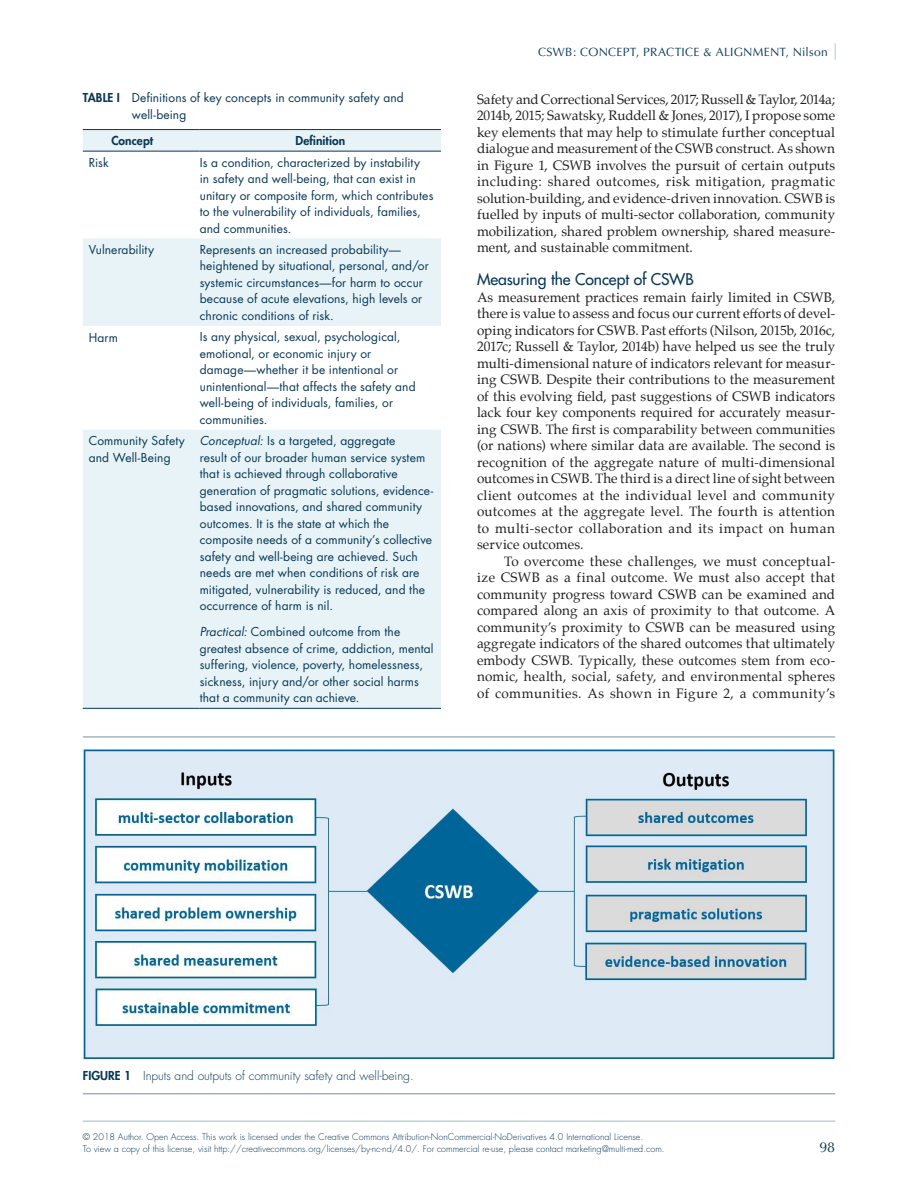
<style>
.page{position:relative;width:918px;height:1188px;background:#fff}
.page>*{position:absolute;margin:0;border:0;box-sizing:border-box;transform-origin:0 0}
.Subhead_2{font:15.75px "Futura";letter-spacing:-.01em;color:#093856}
.t1{font:14.25px "Optima";color:#093856}
.Body_text{font:13.5px/16.5px "Palatino";letter-spacing:.02em;color:#231f20;text-align:justify}
.Body_text_1st_para{font:13.5px/16.5px "Palatino";letter-spacing:.025em;color:#231f20;text-align:justify}
.Tables{font:12px/16.5px "Futura";letter-spacing:.01em;color:#093856}
.Figure_Captions{font:300 12px "Futura";color:#093856}
.t2{font:12px "Optima";letter-spacing:.02em;color:#093856}
.Tables-2{font:800 12px "Futura";letter-spacing:.01em;color:#093856}
.t3{font:300 9px/12px "Futura";color:#093856}
.s1{font-weight:800}
.s2{font-style:italic}
</style>
<div class="page">
<hr style="left:83px;top:1121px;width:752px;height:1px;background:#3a89b0">
<svg style="left:835px;top:43px;width:1px;height:17px"></svg>
<svg style="left:83px;top:130px;width:358px;height:578px;fill:#e7f3f7"></svg>
<hr style="left:83px;top:129px;width:117px;height:1px;background:#093856">
<hr style="left:200px;top:129px;width:241px;height:1px;background:#093856">
<hr style="left:83px;top:151px;width:117px;height:1px;background:#093856">
<hr style="left:200px;top:151px;width:241px;height:1px;background:#093856">
<hr style="left:83px;top:708px;width:117px;height:1px;background:#093856">
<hr style="left:200px;top:708px;width:241px;height:1px;background:#093856">
<hr style="left:83px;top:736px;width:752px;height:2px;background:#849cab">
<img style="left:83px;top:749px;width:752px;height:311px">
<hr style="left:83px;top:1093px;width:752px;height:1px;background:#849cab">
<p class="Tables" style="left:132px;top:90px;width:273px;text-indent:-49px"><span class="s1">TABLE I</span> Definitions of key concepts in community safety and well-being</p>
<p class="Tables-2" style="left:111px;top:133px;width:43px">Concept</p>
<p class="Tables-2" style="left:296px;top:133px;width:51px">Definition</p>
<p class="Tables" style="left:89px;top:154px;width:22px">Risk</p>
<p class="Tables" style="left:200px;top:154px;width:235px">Is a condition, characterized by instability<br>in safety and well-being, that can exist in unitary or composite form, which contributes to the vulnerability of individuals, families, and communities.</p>
<p class="Tables" style="left:89px;top:241px;width:67px">Vulnerability</p>
<p class="Tables" style="left:200px;top:241px;width:230px">Represents an increased probability— heightened by situational, personal, and/or systemic circumstances—for harm to occur because of acute elevations, high levels or chronic conditions of risk.</p>
<p class="Tables" style="left:89px;top:329px;width:31px">Harm</p>
<p class="Tables" style="left:200px;top:328px;width:217px">Is any physical, sexual, psychological, emotional, or economic injury or damage—whether it be intentional or unintentional—that affects the safety and well-being of individuals, families, or communities.</p>
<p class="Tables" style="left:89px;top:432px;width:98px">Community Safety and Well-Being</p>
<p class="Tables" style="left:200px;top:433px;width:235px"><span class="s2">Conceptual:</span> Is a targeted, aggregate<br>result of our broader human service system that is achieved through collaborative generation of pragmatic solutions, evidence&shy;based innovations, and shared community outcomes. It is the state at which the composite needs of a community’s collective safety and well-being are achieved. Such needs are met when conditions of risk are mitigated, vulnerability is reduced, and the occurrence of harm is nil.</p>
<p class="Tables" style="left:200px;top:623px;width:235px"><span class="s2">Practical:</span> Combined outcome from the greatest absence of crime, addiction, mental suffering, violence, poverty, homelessness, sickness, injury and/or other social harms that a community can achieve.</p>
<p class="t2" style="left:538px;top:45px;width:291px">CSWB: CONCEPT, PRACTICE &amp; ALIGNMENT, Nilson</p>
<p class="Body_text" style="left:477px;top:91px;width:360px">Safety and Correctional Services, 2017; Russell &amp; Taylor, 2014a; 2014b, 2015; Sawatsky, Ruddell &amp; Jones, 2017), I propose some key elements that may help to stimulate further conceptual dialogue and measurement of the CSWB construct. As shown in Figure 1, CSWB involves the pursuit of certain outputs including: shared outcomes, risk mitigation, pragmatic solution-building, and evidence-driven innovation. CSWB is fuelled by inputs of multi-sector collaboration, community mobilization, shared problem ownership, shared measure&shy;ment, and sustainable commitment.</p>
<p class="Subhead_2" style="left:477px;top:269px;width:218px">Measuring the Concept of CSWB</p>
<p class="Body_text_1st_para" style="left:477px;top:289px;width:360px">As measurement practices remain fairly limited in CSWB, there is value to assess and focus our current efforts of devel&shy;oping indicators for CSWB. Past efforts (Nilson, 2015b, 2016c, 2017c; Russell &amp; Taylor, 2014b) have helped us see the truly multi-dimensional nature of indicators relevant for measur&shy;ing CSWB. Despite their contributions to the measurement of this evolving field, past suggestions of CSWB indicators lack four key components required for accurately measur&shy;ing CSWB. The first is comparability between communities (or nations) where similar data are available. The second is recognition of the aggregate nature of multi-dimensional outcomes in CSWB. The third is a direct line of sight between client outcomes at the individual level and community outcomes at the aggregate level. The fourth is attention to multi-sector collaboration and its impact on human service outcomes.</p>
<p class="Body_text" style="left:477px;top:553px;width:360px;text-indent:27px">To overcome these challenges, we must conceptual&shy;ize CSWB as a final outcome. We must also accept that community progress toward CSWB can be examined and compared along an axis of proximity to that outcome. A community’s proximity to CSWB can be measured using aggregate indicators of the shared outcomes that ultimately embody CSWB. Typically, these outcomes stem from eco&shy;nomic, health, social, safety, and environmental spheres of communities. As shown in Figure 2, a community’s</p>
<p class="Figure_Captions" style="left:83px;top:1068px;width:332px"><span class="s1">FIGURE 1</span> Inputs and outputs of community safety and well-being.</p>
<p class="t3" style="left:83px;top:1131px;width:583px">© 2018 Author. Open Access. This work is licensed under the Creative Commons Attribution-NonCommercial-NoDerivatives 4.0 International License.<br>To view a copy of this license, visit http://creativecommons.org/licenses/by-nc-nd/4.0/. For commercial re-use, please contact marketing@multi-med.com.</p>
<p class="t1" style="left:819px;top:1139px;width:17px">98</p>
</div>
